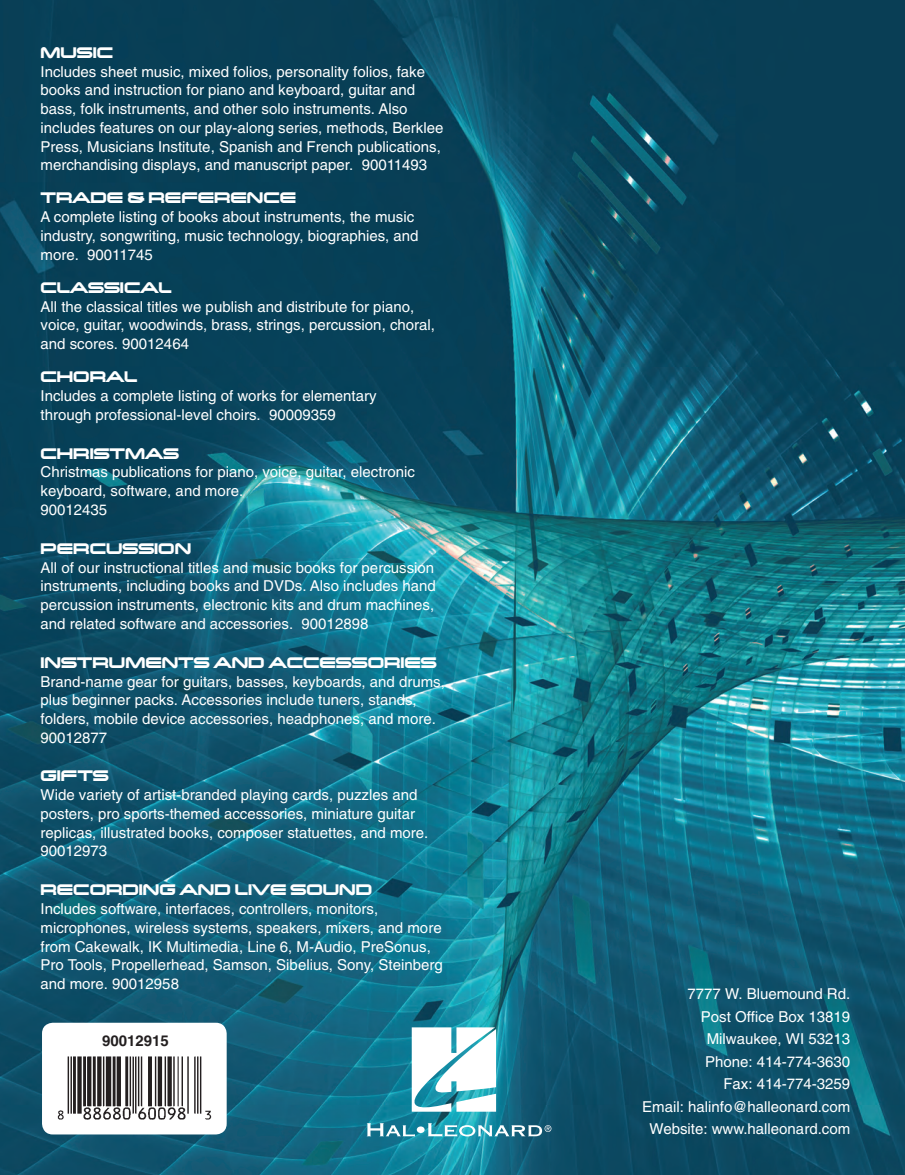
<style>
.page{position:relative;width:905px;height:1175px;background:#fff}
.page>*{position:absolute;margin:0;border:0;box-sizing:border-box;transform-origin:0 0}
.t1{font:700 19.5px "Changeling";color:#fff}
.t2{font:15px/18.8px "Helvetica";color:#fff}
.t3{font:700 15px "Helvetica";color:#231f20}
</style>
<div class="page">
<img style="left:0;top:0;width:904px;height:1174px">
<div style="left:42px;top:1022px;width:185px;height:112px;background:#fff;border-radius:11px"></div>
<img style="left:57px;top:1056px;width:155px;height:64px">
<div style="left:417px;top:1126px;width:7px;height:7px;background:#fff;border-radius:50%"></div>
<svg style="left:389px;top:1027px;width:107px;height:89px"></svg>
<svg style="left:367px;top:1123px;width:48px;height:13px"></svg>
<svg style="left:428px;top:1123px;width:123px;height:13px"></svg>
<h1 class="t1" style="left:40px;top:40px;width:74px">MUSIC</h1>
<p class="t2" style="left:40px;top:62px;width:404px">Includes sheet music, mixed folios, personality folios, fake books and instruction for piano and keyboard, guitar and bass, folk instruments, and other solo instruments. Also includes features on our play-along series, methods, Berklee Press, Musicians Institute, Spanish and French publications, merchandising displays, and manuscript paper. 90011493</p>
<h1 class="t1" style="left:40px;top:186px;width:257px">TRADE &amp; REFERENCE</h1>
<p class="t2" style="left:40px;top:207px;width:379px">A complete listing of books about instruments, the music industry, songwriting, music technology, biographies, and more. 90011745</p>
<h1 class="t1" style="left:40px;top:275px;width:133px">CLASSICAL</h1>
<p class="t2" style="left:40px;top:297px;width:396px">All the classical titles we publish and distribute for piano, voice, guitar, woodwinds, brass, strings, percussion, choral, and scores. 90012464</p>
<h1 class="t1" style="left:40px;top:364px;width:98px">CHORAL</h1>
<p class="t2" style="left:40px;top:386px;width:337px">Includes a complete listing of works for elementary through professional-level choirs. 90009359</p>
<h1 class="t1" style="left:40px;top:441px;width:140px">CHRISTMAS</h1>
<p class="t2" style="left:40px;top:462px;width:376px">Christmas publications for piano, voice, guitar, electronic keyboard, software, and more.<br>90012435</p>
<h1 class="t1" style="left:40px;top:536px;width:152px">PERCUSSION</h1>
<p class="t2" style="left:40px;top:558px;width:397px;text-align:justify">All of our instructional titles and music books for percussion instruments, including books and DVDs. Also includes hand percussion instruments, electronic kits and drum machines, and related software and accessories. 90012898</p>
<h1 class="t1" style="left:40px;top:650px;width:398px">INSTRUMENTS AND ACCESSORIES</h1>
<p class="t2" style="left:40px;top:672px;width:406px">Brand-name gear for guitars, basses, keyboards, and drums, plus beginner packs. Accessories include tuners, stands, folders, mobile device accessories, headphones, and more.<br>90012877</p>
<h1 class="t1" style="left:40px;top:763px;width:70px">GIFTS</h1>
<p class="t2" style="left:40px;top:785px;width:389px">Wide variety of artist-branded playing cards, puzzles and posters, pro sports-themed accessories, miniature guitar replicas, illustrated books, composer statuettes, and more.<br>90012973</p>
<h1 class="t1" style="left:40px;top:877px;width:333px">RECORDING AND LIVE SOUND</h1>
<p class="t2" style="left:40px;top:899px;width:404px">Includes software, interfaces, controllers, monitors, microphones, wireless systems, speakers, mixers, and more from Cakewalk, IK Multimedia, Line 6, M-Audio, PreSonus, Pro Tools, Propellerhead, Samson, Sibelius, Sony, Steinberg and more. 90012958</p>
<p class="t3" style="left:102px;top:1031px;width:68px">90012915</p>
<p class="t2" style="left:642px;top:982px;width:209px;line-height:22.5px;text-align:right">7777 W. Bluemound Rd.<br>Post Office Box 13819<br>Milwaukee, WI 53213<br>Phone: 414-774-3630<br>Fax: 414-774-3259<br>Email: halinfo@halleonard.com<br>Website: www.halleonard.com</p>
</div>
